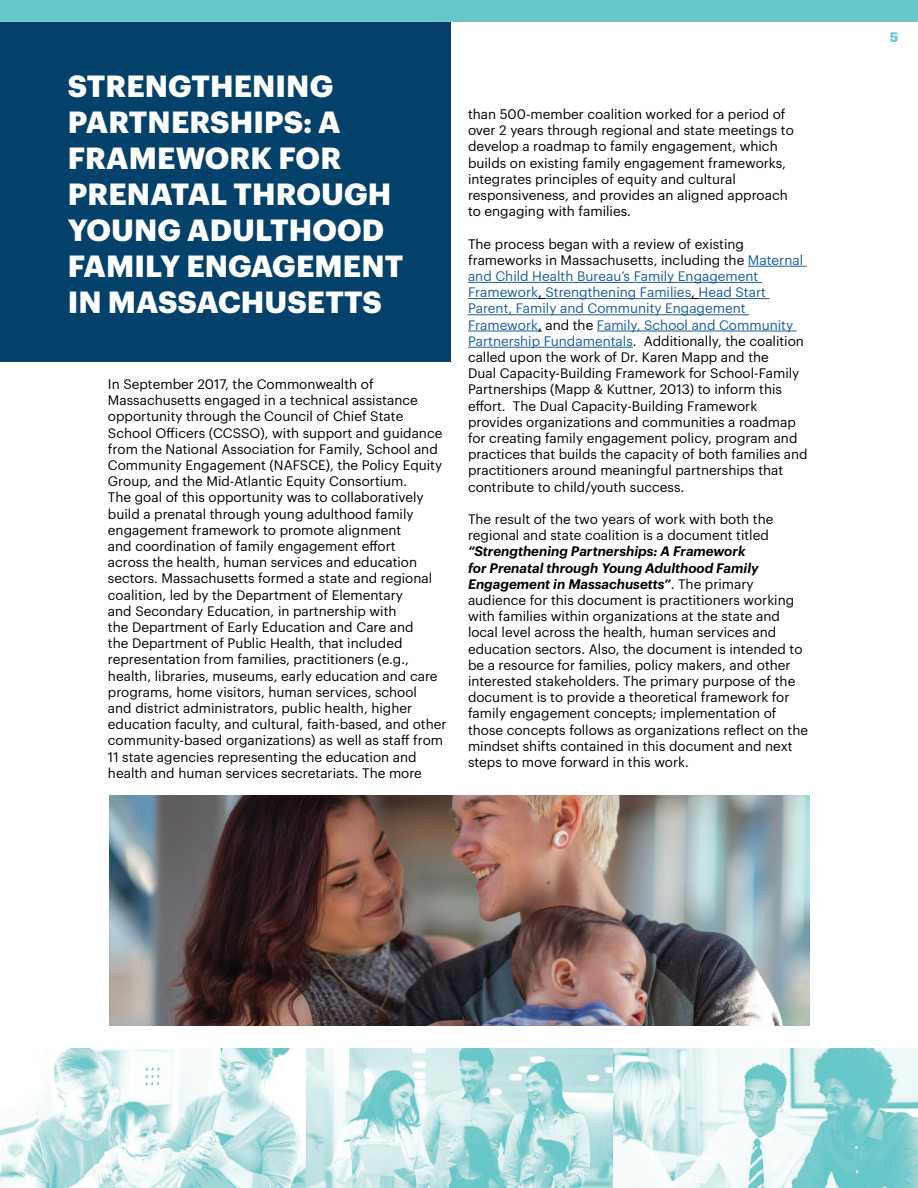
<style>
.page{position:relative;width:918px;height:1188px;background:#fff}
.page>*{position:absolute;margin:0;border:0;box-sizing:border-box;transform-origin:0 0}
.t1{font:700 30px/36px "Graphik";letter-spacing:.005em;color:#fff}
.t2{font:13.5px/16.2px "Graphik";color:#000}
.t3{font:700 13.5px "Graphik";color:#62c8d1}
.s1{color:#175d9e}
.s2{font-weight:600;font-style:italic}
</style>
<div class="page">
<img style="left:0;top:1049px;width:918px;height:139px">
<div style="left:0;top:0;width:918px;height:22px;background:#67c7c7"></div>
<hr style="left:468px;top:347px;width:165px;height:1px;background:#175d9e">
<hr style="left:597px;top:331px;width:200px;height:1px;background:#175d9e">
<hr style="left:468px;top:331px;width:70px;height:1px;background:#175d9e">
<hr style="left:468px;top:314px;width:281px;height:1px;background:#175d9e">
<hr style="left:468px;top:298px;width:70px;height:1px;background:#175d9e">
<hr style="left:545px;top:298px;width:146px;height:1px;background:#175d9e">
<hr style="left:699px;top:298px;width:71px;height:1px;background:#175d9e">
<hr style="left:468px;top:282px;width:294px;height:1px;background:#175d9e">
<hr style="left:748px;top:266px;width:59px;height:1px;background:#175d9e">
<div style="left:0;top:22px;width:450px;height:339px;background:#04426b"></div>
<img style="left:109px;top:796px;width:701px;height:230px">
<h2 class="t1" style="left:68px;top:65px;width:337px">STRENGTHENING<br>PARTNERSHIPS: A<br>FRAMEWORK FOR<br>PRENATAL THROUGH<br>YOUNG ADULTHOOD<br>FAMILY ENGAGEMENT<br>IN MASSACHUSETTS</h2>
<p class="t2" style="left:108px;top:375px;width:340px">In September 2017, the Commonwealth of Massachusetts engaged in a technical assistance opportunity through the Council of Chief State School Officers (CCSSO), with support and guidance from the National Association for Family, School and Community Engagement (NAFSCE), the Policy Equity Group, and the Mid-Atlantic Equity Consortium.<br>The goal of this opportunity was to collaboratively build a prenatal through young adulthood family engagement framework to promote alignment<br>and coordination of family engagement effort<br>across the health, human services and education sectors. Massachusetts formed a state and regional coalition, led by the Department of Elementary<br>and Secondary Education, in partnership with<br>the Department of Early Education and Care and<br>the Department of Public Health, that included representation from families, practitioners (e.g., health, libraries, museums, early education and care programs, home visitors, human services, school<br>and district administrators, public health, higher education faculty, and cultural, faith-based, and other community-based organizations) as well as staff from 11 state agencies representing the education and health and human services secretariats. The more</p>
<p class="t2" style="left:468px;top:105px;width:327px">than 500-member coalition worked for a period of over 2 years through regional and state meetings to develop a roadmap to family engagement, which builds on existing family engagement frameworks, integrates principles of equity and cultural responsiveness, and provides an aligned approach to engaging with families.</p>
<p class="t2" style="left:468px;top:235px;width:341px">The process began with a review of existing frameworks in Massachusetts, including the <span class="s1">Maternal and Child Health Bureau’s Family Engagement Framework</span>, <span class="s1">Strengthening Families</span>, <span class="s1">Head Start Parent, Family and Community Engagement Framework</span>, and the <span class="s1">Family, School and Community Partnership Fundamentals</span>. Additionally, the coalition called upon the work of Dr. Karen Mapp and the<br>Dual Capacity-Building Framework for School-Family Partnerships (Mapp &amp; Kuttner, 2013) to inform this effort. The Dual Capacity-Building Framework provides organizations and communities a roadmap for creating family engagement policy, program and practices that builds the capacity of both families and practitioners around meaningful partnerships that contribute to child/youth success.</p>
<p class="t2" style="left:468px;top:510px;width:342px">The result of the two years of work with both the regional and state coalition is a document titled <span class="s2">“Strengthening Partnerships: A Framework<br>for Prenatal through Young Adulthood Family Engagement in Massachusetts”</span>. The primary audience for this document is practitioners working with families within organizations at the state and local level across the health, human services and education sectors. Also, the document is intended to be a resource for families, policy makers, and other interested stakeholders. The primary purpose of the document is to provide a theoretical framework for family engagement concepts; implementation of those concepts follows as organizations reflect on the mindset shifts contained in this document and next steps to move forward in this work.</p>
<p class="t3" style="left:890px;top:27px;width:10px">5</p>
</div>
